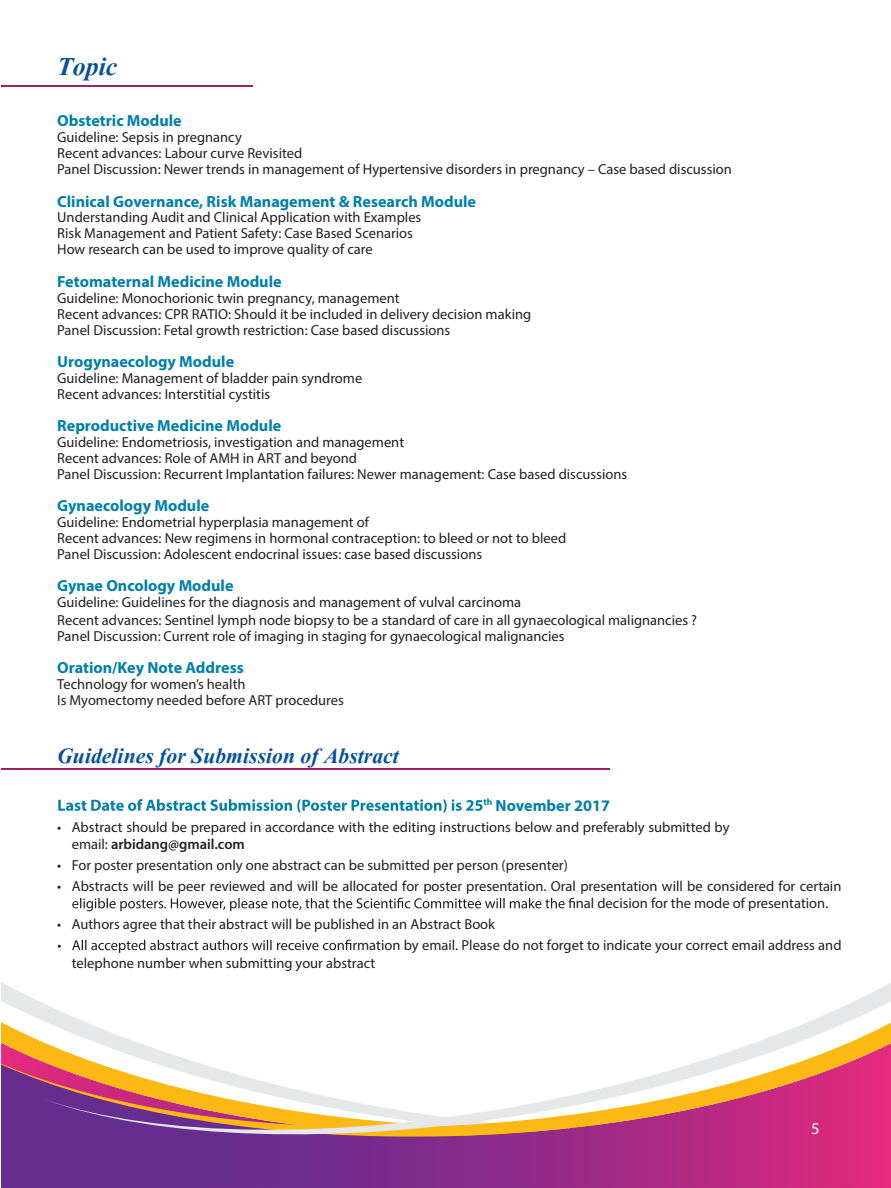
<style>
.page{position:relative;width:891px;height:1188px;background:#fff}
.page>*{position:absolute;margin:0;border:0;box-sizing:border-box;transform-origin:0 0}
.t1{font:700 31.95px "Vijaya";color:#05509f}
.t2{font:700 27px "Vijaya";color:#05509f}
.t3{font:16.5px "Myriad Pro";color:#fff}
.t4{font:700 16.2px "Myriad Pro";color:#0180ab}
.t5{font:14.55px/15.9px "Myriad Pro";color:#231f20}
.s1{font-weight:600}
</style>
<div class="page">
<hr style="left:1px;top:768px;width:609px;height:2px;background:#9e1f63">
<svg style="left:1px;top:1141px;width:890px;height:47px"></svg>
<svg style="left:1px;top:1015px;width:43px;height:126px;fill:#662d91"></svg>
<svg style="left:44px;top:983px;width:847px;height:164px"></svg>
<hr style="left:1px;top:85px;width:252px;height:2px;background:#9e1f63">
<svg style="left:58px;top:799px;width:425px;height:14px"></svg>
<svg style="left:72px;top:898px;width:503px;height:13px"></svg>
<svg style="left:58px;top:940px;width:293px;height:13px"></svg>
<h1 class="t1" style="left:57px;top:41px;width:62px">Topic</h1>
<p class="t4" style="left:57px;top:110px;width:126px">Obstetric Module</p>
<p class="t5" style="left:57px;top:129px;width:676px">Guideline: Sepsis in pregnancy<br>Recent advances: Labour curve Revisited<br>Panel Discussion: Newer trends in management of Hypertensive disorders in pregnancy – Case based discussion</p>
<p class="t4" style="left:57px;top:190px;width:420px">Clinical Governance, Risk Management &amp; Research Module</p>
<p class="t5" style="left:57px;top:209px;width:366px">Understanding Audit and Clinical Application with Examples<br>Risk Management and Patient Safety: Case Based Scenarios<br>How research can be used to improve quality of care</p>
<p class="t4" style="left:57px;top:271px;width:226px">Fetomaternal Medicine Module</p>
<p class="t5" style="left:57px;top:290px;width:476px">Guideline: Monochorionic twin pregnancy, management<br>Recent advances: CPR RATIO: Should it be included in delivery decision making<br>Panel Discussion: Fetal growth restriction: Case based discussions</p>
<p class="t4" style="left:57px;top:351px;width:178px">Urogynaecology Module</p>
<p class="t5" style="left:57px;top:370px;width:307px">Guideline: Management of bladder pain syndrome<br>Recent advances: Interstitial cystitis</p>
<p class="t4" style="left:57px;top:415px;width:226px">Reproductive Medicine Module</p>
<p class="t5" style="left:57px;top:434px;width:571px">Guideline: Endometriosis, investigation and management<br>Recent advances: Role of AMH in ART and beyond<br>Panel Discussion: Recurrent Implantation failures: Newer management: Case based discussions</p>
<p class="t4" style="left:57px;top:495px;width:154px">Gynaecology Module</p>
<p class="t5" style="left:57px;top:514px;width:511px">Guideline: Endometrial hyperplasia management of<br>Recent advances: New regimens in hormonal contraception: to bleed or not to bleed<br>Panel Discussion: Adolescent endocrinal issues: case based discussions</p>
<p class="t4" style="left:57px;top:575px;width:178px">Gynae Oncology Module</p>
<p class="t5" style="left:57px;top:594px;width:641px;line-height:17.4px">Guideline: Guidelines for the diagnosis and management of vulval carcinoma<br>Recent advances: Sentinel lymph node biopsy to be a standard of care in all gynaecological malignancies ?</p>
<p class="t5" style="left:57px;top:628px;width:509px">Panel Discussion: Current role of imaging in staging for gynaecological malignancies</p>
<p class="t4" style="left:57px;top:657px;width:188px">Oration/Key Note Address</p>
<p class="t5" style="left:57px;top:676px;width:288px">Technology for women’s health<br>Is Myomectomy needed before ART procedures</p>
<h2 class="t2" style="left:57px;top:734px;width:343px">Guidelines for Submission of Abstract</h2>
<p class="t4" style="left:483px;top:795px;width:128px"><sup>th</sup> November 2017</p>
<p class="t5" style="left:72px;top:818px;width:659px;line-height:17.4px;text-indent:-15px">• Abstract should be prepared in accordance with the editing instructions below and preferably submitted by email: <span class="s1">arbidang@gmail.com</span></p>
<p class="t5" style="left:57px;top:857px;width:512px">• For poster presentation only one abstract can be submitted per person (presenter)</p>
<p class="t5" style="left:576px;top:877px;width:267px;line-height:17.4px;text-indent:-519px">• Abstracts will be peer reviewed and will be allocated for poster presentation. Oral presentation will be considered for certain nal decision for the mode of presentation.</p>
<p class="t5" style="left:352px;top:914px;width:491px;line-height:20.9px;text-indent:-295px">• Authors agree that their abstract will be published in an Abstract Book<br>rmation by email. Please do not forget to indicate your correct email address and</p>
<p class="t5" style="left:72px;top:954px;width:305px">telephone number when submitting your abstract</p>
<p class="t3" style="left:811px;top:1118px;width:10px">5</p>
</div>
